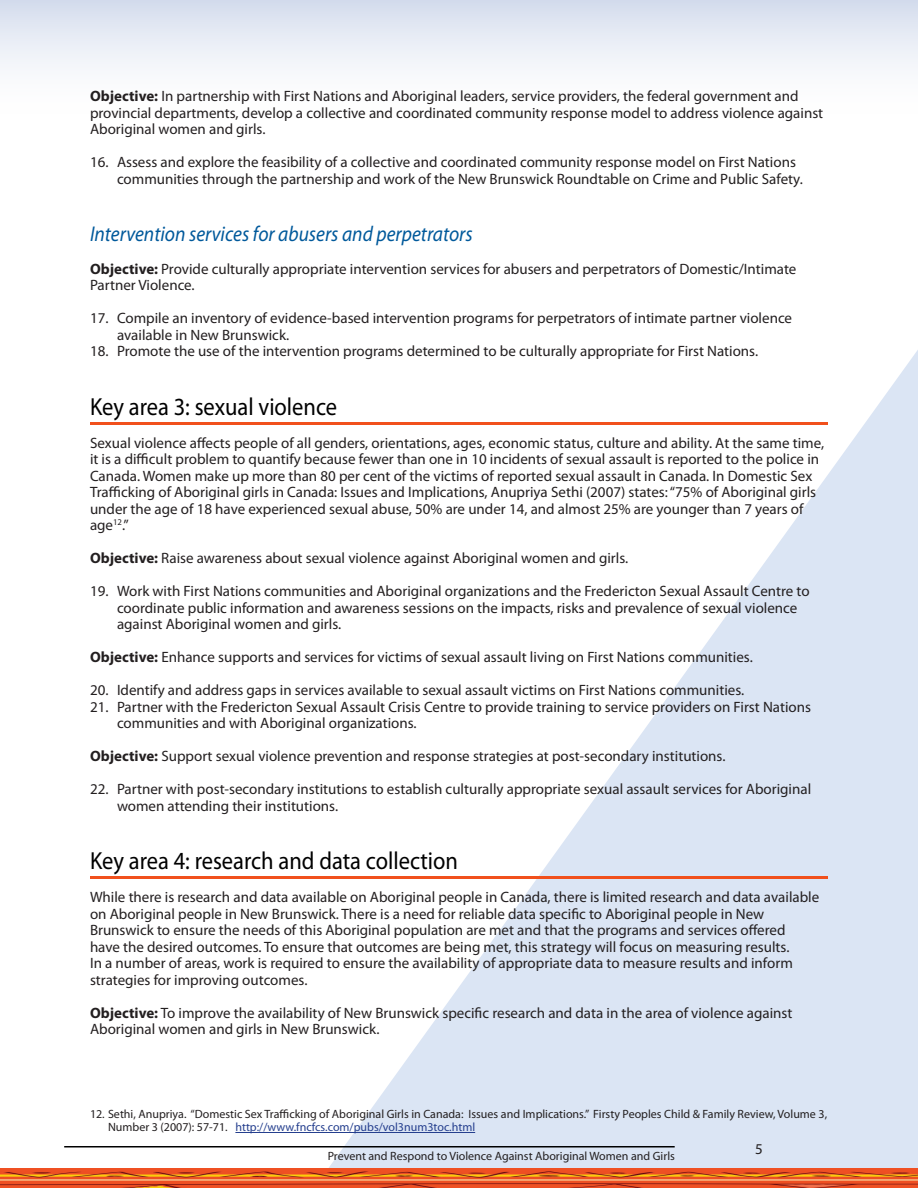
<style>
.page{position:relative;width:918px;height:1188px;background:#fff}
.page>*{position:absolute;margin:0;border:0;box-sizing:border-box;transform-origin:0 0}
.Chapter_Title{font:24.75px "Myriad Pro";color:#000;scale:.91 1}
.Sub-Chapter_Style{font:italic 21.45px "Myriad Pro";color:#00599b;scale:.91 1}
.t1{font:15px/16.5px "Myriad Pro";color:#231f20}
.t2{font:12px/13.5px "Myriad Pro";color:#231f20}
.s1{font-weight:700}
.s2{color:#253f8e}
</style>
<div class="page">
<svg style="left:329px;top:350px;width:589px;height:818px;fill:#dbe5f4"></svg>
<div style="left:0;top:0;width:918px;height:117px;background:linear-gradient(to bottom,#d8dfee,#fff)"></div>
<hr style="left:64px;top:1146px;width:611px;height:2px;background:#000">
<img style="left:0;top:1168px;width:918px;height:20px">
<hr style="left:90px;top:422px;width:738px;height:3px;background:#f1501c">
<hr style="left:90px;top:876px;width:738px;height:3px;background:#f1501c">
<hr style="left:235px;top:1132px;width:240px;height:1px;background:#253f8e">
<p class="t1" style="left:90px;top:88px;width:735px"><span class="s1">Objective:</span> In partnership with First Nations and Aboriginal leaders, service providers, the federal government and provincial departments, develop a collective and coordinated community response model to address violence against<br>Aboriginal women and girls.</p>
<p class="t1" style="left:117px;top:154px;width:687px;text-indent:-27px">16. Assess and explore the feasibility of a collective and coordinated community response model on First Nations communities through the partnership and work of the New Brunswick Roundtable on Crime and Public Safety.</p>
<p class="Sub-Chapter_Style" style="left:90px;top:220px;width:422px">Intervention services for abusers and perpetrators</p>
<p class="t1" style="left:90px;top:260px;width:708px"><span class="s1">Objective:</span> Provide culturally appropriate intervention services for abusers and perpetrators of Domestic/Intimate<br>Partner Violence.</p>
<p class="t1" style="left:117px;top:310px;width:677px;text-indent:-27px">17. Compile an inventory of evidence-based intervention programs for perpetrators of intimate partner violence available in New Brunswick.</p>
<p class="t1" style="left:90px;top:343px;width:670px">18. Promote the use of the intervention programs determined to be culturally appropriate for First Nations.</p>
<p class="Chapter_Title" style="left:90px;top:391px;width:273px">Key area 3: sexual violence</p>
<p class="t1" style="left:90px;top:434px;width:736px">Sexual violence affects people of all genders, orientations, ages, economic status, culture and ability. At the same time, it is a difficult problem to quantify because fewer than one in 10 incidents of sexual assault is reported to the police in Canada. Women make up more than 80 per cent of the victims of reported sexual assault in Canada. In Domestic Sex Trafficking of Aboriginal girls in Canada: Issues and Implications, Anupriya Sethi (2007) states: “75% of Aboriginal girls under the age of 18 have experienced sexual abuse, 50% are under 14, and almost 25% are younger than 7 years of age<sup>12</sup>.”</p>
<p class="t1" style="left:90px;top:550px;width:540px"><span class="s1">Objective:</span> Raise awareness about sexual violence against Aboriginal women and girls.</p>
<p class="t1" style="left:117px;top:583px;width:694px;text-indent:-27px">19. Work with First Nations communities and Aboriginal organizations and the Fredericton Sexual Assault Centre to coordinate public information and awareness sessions on the impacts, risks and prevalence of sexual violence against Aboriginal women and girls.</p>
<p class="t1" style="left:90px;top:649px;width:664px"><span class="s1">Objective:</span> Enhance supports and services for victims of sexual assault living on First Nations communities.</p>
<p class="t1" style="left:90px;top:682px;width:656px">20. Identify and address gaps in services available to sexual assault victims on First Nations communities.</p>
<p class="t1" style="left:117px;top:698px;width:696px;text-indent:-27px">21. Partner with the Fredericton Sexual Assault Crisis Centre to provide training to service providers on First Nations communities and with Aboriginal organizations.</p>
<p class="t1" style="left:90px;top:748px;width:637px"><span class="s1">Objective:</span> Support sexual violence prevention and response strategies at post-secondary institutions.</p>
<p class="t1" style="left:117px;top:781px;width:696px;text-indent:-27px">22. Partner with post-secondary institutions to establish culturally appropriate sexual assault services for Aboriginal women attending their institutions.</p>
<p class="Chapter_Title" style="left:90px;top:846px;width:406px">Key area 4: research and data collection</p>
<p class="t1" style="left:90px;top:889px;width:731px">While there is research and data available on Aboriginal people in Canada, there is limited research and data available on Aboriginal people in New Brunswick. There is a need for reliable data specific to Aboriginal people in New Brunswick to ensure the needs of this Aboriginal population are met and that the programs and services offered<br>have the desired outcomes. To ensure that outcomes are being met, this strategy will focus on measuring results.<br>In a number of areas, work is required to ensure the availability of appropriate data to measure results and inform strategies for improving outcomes.</p>
<p class="t1" style="left:90px;top:1004px;width:704px"><span class="s1">Objective:</span> To improve the availability of New Brunswick specific research and data in the area of violence against<br>Aboriginal women and girls in New Brunswick.</p>
<p class="t2" style="left:108px;top:1107px;width:721px;text-indent:-18px">12. Sethi, Anupriya. “Domestic Sex Trafficking of Aboriginal Girls in Canada: Issues and Implications.” Firsty Peoples Child &amp; Family Review, Volume 3,<br>Number 3 (2007): 57-71. <span class="s2">http://www.fncfcs.com/pubs/vol3num3toc.html</span></p>
<p class="t2" style="left:328px;top:1149px;width:349px">Prevent and Respond to Violence Against Aboriginal Women and Girls</p>
<p class="t1" style="left:755px;top:1141px;width:9px">5</p>
</div>
